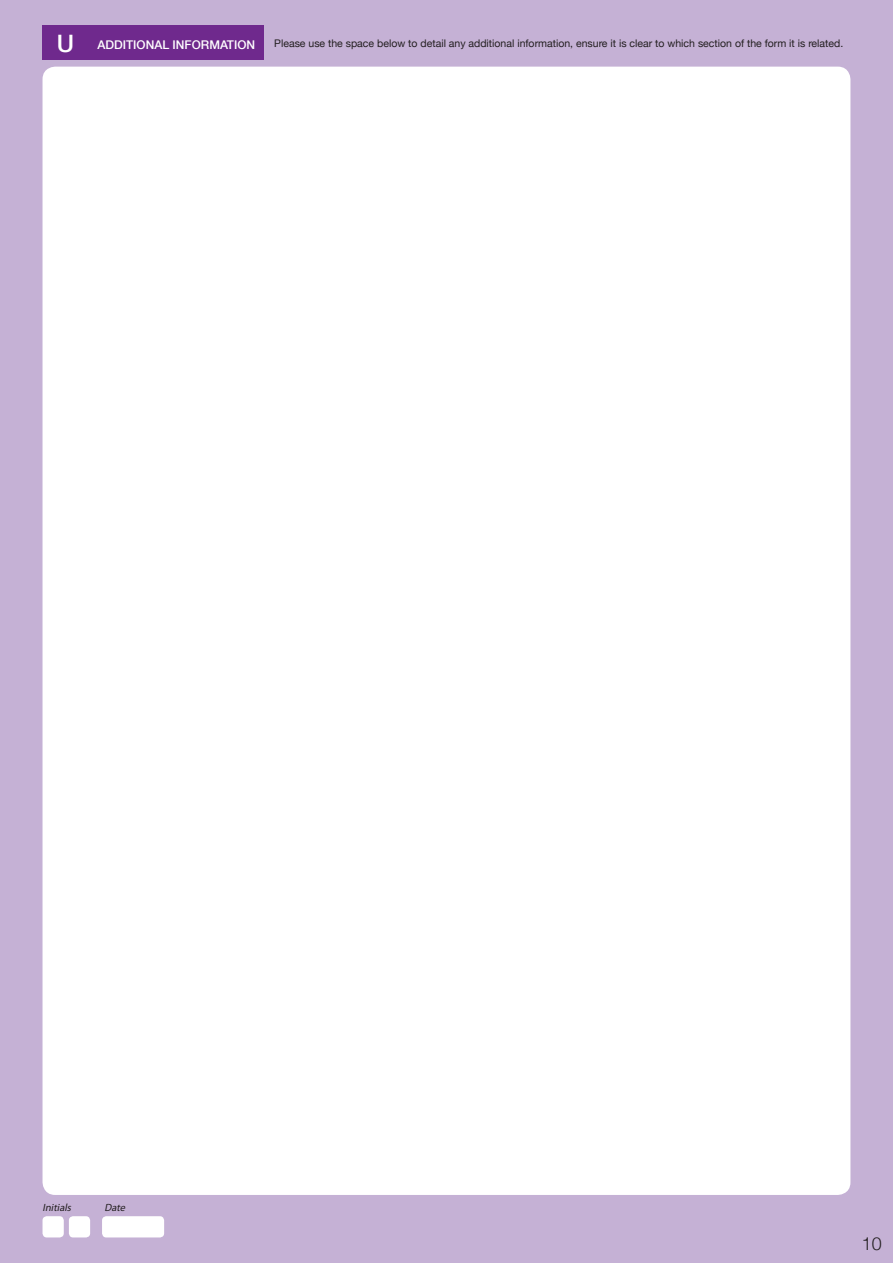
<style>
.page{position:relative;width:893px;height:1263px;background:#c5b1d5}
.page>*{position:absolute;margin:0;border:0;box-sizing:border-box;transform-origin:0 0}
.t1{font:500 24px "Helvetica Neue";color:#fff}
.t2{font:300 18px "Helvetica Neue";color:#231f20}
.t3{font:500 12px "Helvetica Neue";color:#fff}
.t4{font:10.5px "Helvetica Neue";color:#231f20}
.t5{font:italic 10.5px "Myriad Pro";color:#231f20}
</style>
<div class="page">
<div style="left:43px;top:26px;width:221px;height:34px;background:#6f298d"></div>
<div style="left:43px;top:1216px;width:21px;height:21px;background:#fff;border-radius:4px"></div>
<div style="left:69px;top:1216px;width:21px;height:21px;background:#fff;border-radius:4px"></div>
<div style="left:102px;top:1216px;width:62px;height:21px;background:#fff;border-radius:4px"></div>
<div style="left:43px;top:67px;width:807px;height:1128px;background:#fff;border-radius:13px"></div>
<h1 class="t1" style="left:57px;top:25px;width:16px">U</h1>
<p class="t3" style="left:98px;top:36px;width:33px">ADDITIONAL</p>
<p class="t3" style="left:173px;top:36px;width:8px">INFO</p>
<p class="t3" style="left:201px;top:36px;width:27px">RMATION</p>
<p class="t4" style="left:274px;top:36px;width:571px">Please use the space below to detail any additional information, ensure it is clear to which section of the form it is related.</p>
<p class="t5" style="left:43px;top:1201px;width:32px">Initials</p>
<p class="t5" style="left:104px;top:1201px;width:25px">Date</p>
<h2 class="t2" style="left:862px;top:1229px;width:22px">10</h2>
</div>
